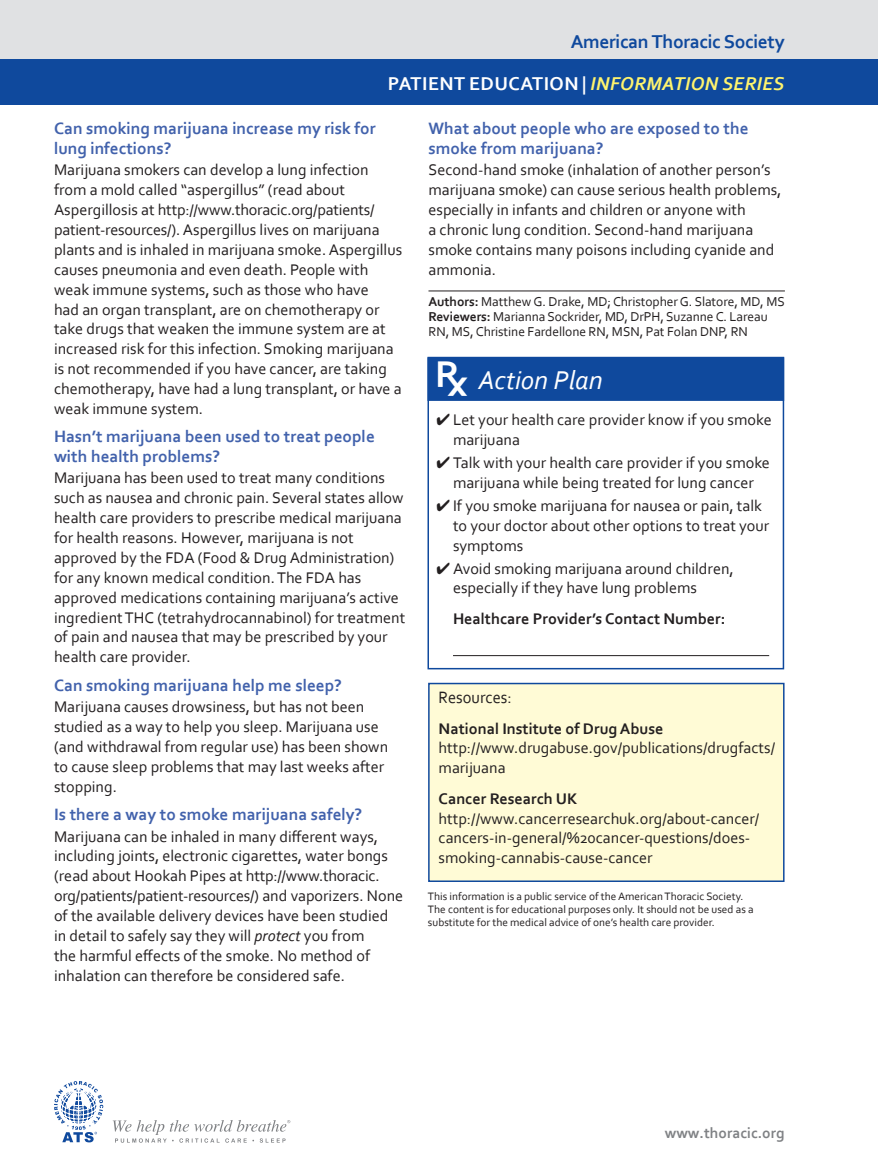
<style>
.page{position:relative;width:878px;height:1175px;background:#fff}
.page>*{position:absolute;margin:0;border:0;box-sizing:border-box;transform-origin:0 0}
.t1{font:italic 27px "Corbel";color:#fff}
.t2{font:700 19.5px/41.8px "Corbel";letter-spacing:-.02em;color:#0f499d;text-align:right}
.t3{font:700 17.25px/19.5px "Corbel";color:#4262ac}
.t4{font:17.25px "Corbel";color:#231f20;scale:.95 1}
.t5{font:16.2px/20px "Corbel";color:#231f20}
.t6{font:700 16.2px "Corbel";color:#231f20}
.t7{font:700 15.45px "Corbel";color:#808285}
.t8{font:13.5px/15px "Corbel";letter-spacing:-.005em;color:#231f20}
.t9{font:11.25px/12.8px "Corbel";color:#231f20}
.s1{color:#fff}
.s2{font-style:italic;color:#fff46d}
.s3{font-style:italic}
.s4{font-weight:700}
.s5{font-family:"Rx";font-style:normal;font-size:34.5px}
</style>
<div class="page">
<div style="left:0;top:0;width:878px;height:60px;background:#e0e1e3"></div>
<div style="left:0;top:59px;width:878px;height:46px;background:#0f499d"></div>
<hr style="left:428px;top:291px;width:357px;height:1px;background:#231f20">
<div style="left:429px;top:683px;width:354px;height:198px;background:#fffbd6"></div>
<div style="left:428px;top:683px;width:356px;height:199px;border:2px solid #0f499d"></div>
<div style="left:427px;top:357px;width:357px;height:44px;background:#0f499d"></div>
<hr style="left:453px;top:655px;width:316px;height:1px;background:#231f20">
<div style="left:427px;top:357px;width:357px;height:312px;border:2px solid #0f499d"></div>
<svg style="left:113px;top:1120px;width:177px;height:22px"></svg>
<svg style="left:54px;top:1081px;width:49px;height:61px"></svg>
<p class="t2" style="left:388px;top:20px;width:398px">American Thoracic Society<br><span class="s1">PATIENT EDUCATION |</span> <span class="s2">INFORMATION SERIES</span></p>
<p class="t3" style="left:54px;top:118px;width:323px">Can smoking marijuana increase my risk for lung infections?</p>
<p class="t5" style="left:54px;top:159px;width:349px">Marijuana smokers can develop a lung infection from a mold called “aspergillus” (read about Aspergillosis at http://www.thoracic.org/patients/ patient-resources/). Aspergillus lives on marijuana plants and is inhaled in marijuana smoke. Aspergillus causes pneumonia and even death. People with weak immune systems, such as those who have<br>had an organ transplant, are on chemotherapy or take drugs that weaken the immune system are at increased risk for this infection. Smoking marijuana is not recommended if you have cancer, are taking chemotherapy, have had a lung transplant, or have a weak immune system.</p>
<p class="t3" style="left:54px;top:426px;width:322px">Hasn’t marijuana been used to treat people with health problems?</p>
<p class="t5" style="left:54px;top:467px;width:353px">Marijuana has been used to treat many conditions such as nausea and chronic pain. Several states allow health care providers to prescribe medical marijuana for health reasons. However, marijuana is not approved by the FDA (Food &amp; Drug Administration) for any known medical condition. The FDA has approved medications containing marijuana’s active ingredient THC (tetrahydrocannabinol) for treatment of pain and nausea that may be prescribed by your health care provider.</p>
<p class="t3" style="left:54px;top:675px;width:289px">Can smoking marijuana help me sleep?</p>
<p class="t5" style="left:54px;top:696px;width:336px">Marijuana causes drowsiness, but has not been studied as a way to help you sleep. Marijuana use (and withdrawal from regular use) has been shown to cause sleep problems that may last weeks after stopping.</p>
<p class="t3" style="left:54px;top:804px;width:309px">Is there a way to smoke marijuana safely?</p>
<p class="t5" style="left:54px;top:825px;width:351px">Marijuana can be inhaled in many different ways, including joints, electronic cigarettes, water bongs (read about Hookah Pipes at http://www.thoracic. org/patients/patient-resources/) and vaporizers. None of the available delivery devices have been studied in detail to safely say they will <span class="s3">protect</span> you from<br>the harmful effects of the smoke. No method of inhalation can therefore be considered safe.</p>
<p class="t3" style="left:428px;top:118px;width:321px">What about people who are exposed to the smoke from marijuana?</p>
<p class="t5" style="left:428px;top:159px;width:354px">Second-hand smoke (inhalation of another person’s marijuana smoke) can cause serious health problems, especially in infants and children or anyone with<br>a chronic lung condition. Second-hand marijuana smoke contains many poisons including cyanide and ammonia.</p>
<p class="t8" style="left:428px;top:294px;width:358px"><span class="s4">Authors:</span> Matthew G. Drake, MD; Christopher G. Slatore, MD, MS<br><span class="s4">Reviewers:</span> Marianna Sockrider, MD, DrPH, Suzanne C. Lareau<br>RN, MS, Christine Fardellone RN, MSN, Pat Folan DNP, RN</p>
<h1 class="t1" style="left:438px;top:363px;width:166px"><span class="s5">R</span> Action Plan</h1>
<p class="t5" style="left:453px;top:409px;width:320px;text-indent:-16px">✔ Let your health care provider know if you smoke marijuana</p>
<p class="t5" style="left:436px;top:452px;width:335px;text-align:center">✔ Talk with your health care provider if you smoke marijuana while being treated for lung cancer</p>
<p class="t5" style="left:453px;top:495px;width:318px;text-indent:-16px">✔ If you smoke marijuana for nausea or pain, talk to your doctor about other options to treat your symptoms</p>
<p class="t5" style="left:453px;top:558px;width:282px;text-indent:-16px">✔ Avoid smoking marijuana around children, especially if they have lung problems</p>
<p class="t6" style="left:453px;top:608px;width:274px">Healthcare Provider’s Contact Number:</p>
<p class="t4" style="left:438px;top:686px;width:79px">Resources:</p>
<p class="t6" style="left:438px;top:718px;width:226px">National Institute of Drug Abuse</p>
<p class="t5" style="left:438px;top:737px;width:338px">http://www.drugabuse.gov/publications/drugfacts/ marijuana</p>
<p class="t6" style="left:438px;top:788px;width:140px">Cancer Research UK</p>
<p class="t5" style="left:438px;top:808px;width:322px">http://www.cancerresearchuk.org/about-cancer/ cancers-in-general/%20cancer-questions/does&shy;smoking-cannabis-cause-cancer</p>
<p class="t9" style="left:428px;top:890px;width:327px">This information is a public service of the American Thoracic Society.<br>The content is for educational purposes only. It should not be used as a substitute for the medical advice of one’s health care provider.</p>
<p class="t7" style="left:665px;top:1123px;width:121px">www.thoracic.org</p>
</div>
